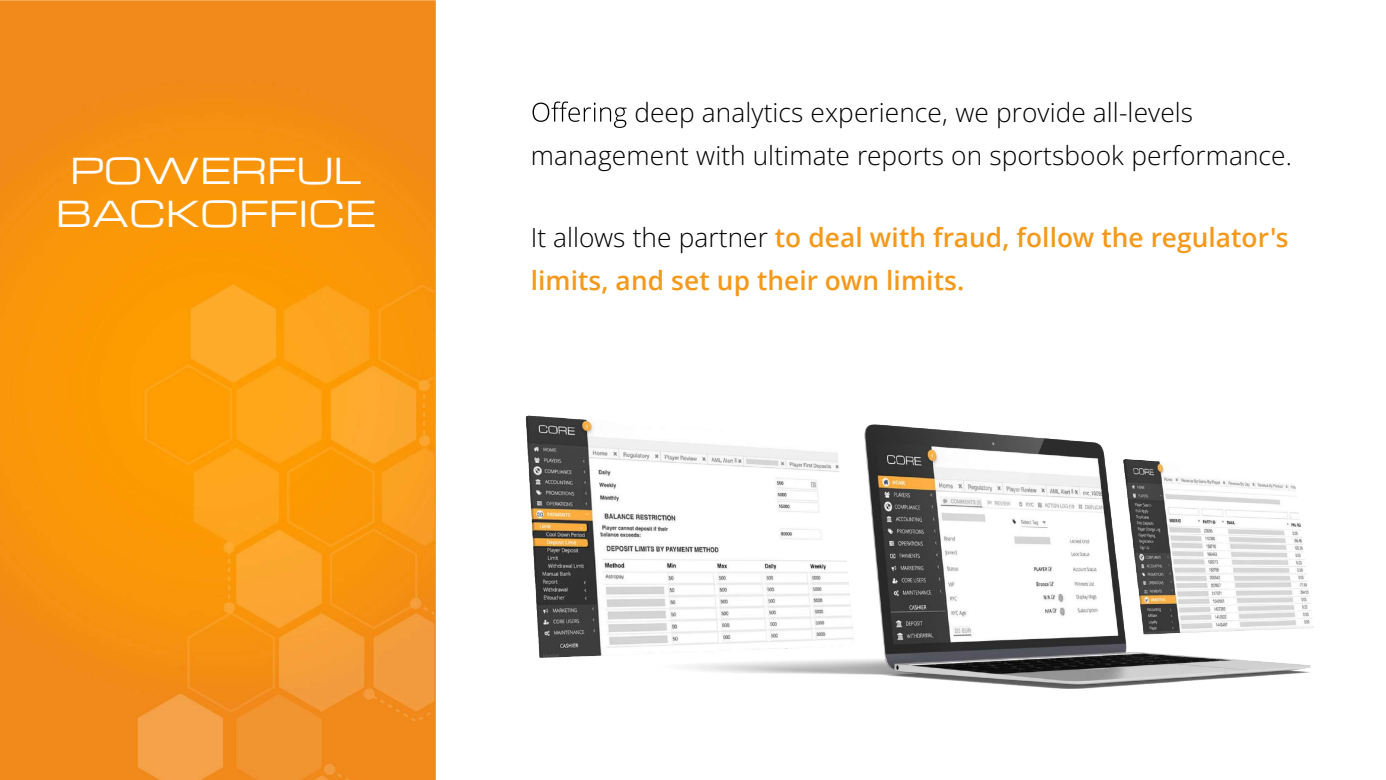
<style>
.page{position:relative;width:1386px;height:780px;background:#fff}
.page>*{position:absolute;margin:0;border:0;box-sizing:border-box;transform-origin:0 0}
.t1{font:35px/43px "Michroma";letter-spacing:.01em;color:#fff;text-align:center}
.t2{font:300 26.25px/43px "Open Sans";letter-spacing:.005em;color:#000;text-align:center}
.t3{font:600 26.25px/42.9px "Open Sans";letter-spacing:.005em;color:#f4991a}
.s1{font-weight:300;color:#000}
</style>
<div class="page">
<img style="left:0;top:0;width:435px;height:779px">
<svg style="left:532px;top:101px;width:94px;height:27px"></svg>
<img style="left:434px;top:183px;width:880px;height:596px">
<h1 class="t1" style="left:56px;top:146px;width:321px">POWERFUL<br>BACKOFFICE</h1>
<p class="t2" style="left:530px;top:90px;width:762px">deep analytics experience, we provide all-levels<br>management with ultimate reports on sportsbook performance.</p>
<p class="t3" style="left:530px;top:215px;width:759px"><span class="s1">It allows the partner</span> to deal with fraud, follow the regulator's limits, and set up their own limits.</p>
</div>
